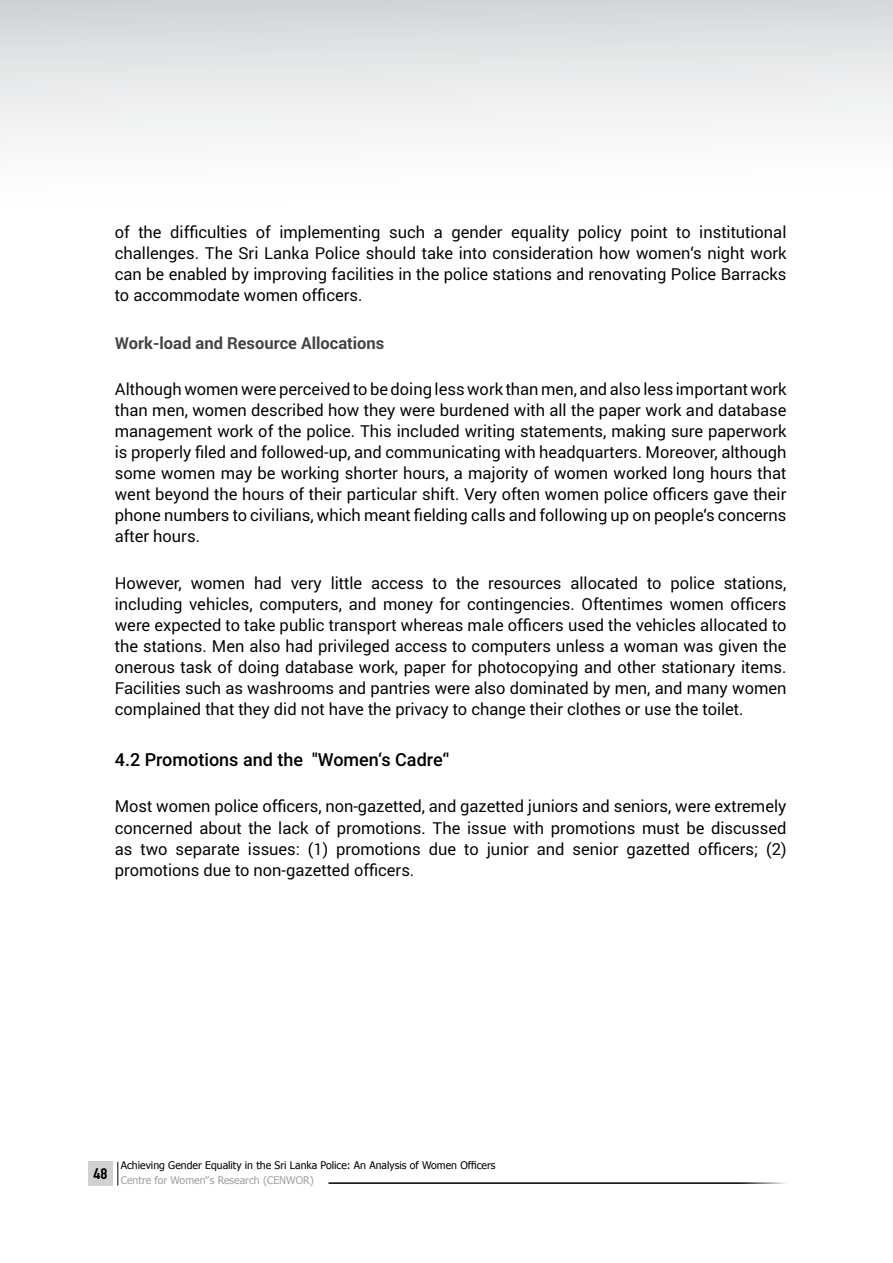
<style>
.page{position:relative;width:893px;height:1263px;background:#fff}
.page>*{position:absolute;margin:0;border:0;box-sizing:border-box;transform-origin:0 0}
.t1{font:500 18px "Roboto";color:#000}
.t2{font:16.5px/21px "Roboto";color:#000;text-align:justify}
.t3{font:700 16.5px "Roboto";color:#464245}
.t4{font:700 15px "DIN Condensed";color:#000;scale:1.25 1}
.t5{font:10.5px "Tahoma";color:#000}
.t6{font:10.5px "Tahoma";color:#9d9fa2}
</style>
<div class="page">
<svg style="left:118px;top:1162px;width:1px;height:23px"></svg>
<hr style="left:328px;top:1182px;width:465px;height:2px;background:#000">
<div style="left:88px;top:1161px;width:25px;height:25px;background:#cfd1d2"></div>
<div style="left:0;top:0;width:893px;height:318px;background:linear-gradient(to bottom,#dedfe0,#fff)"></div>
<p class="t2" style="left:115px;top:221px;width:673px">of the difficulties of implementing such a gender equality policy point to institutional challenges. The Sri Lanka Police should take into consideration how women‘s night work can be enabled by improving facilities in the police stations and renovating Police Barracks to accommodate women officers.</p>
<p class="t3" style="left:115px;top:331px;width:271px">Work-load and Resource Allocations</p>
<p class="t2" style="left:115px;top:378px;width:673px">Although women were perceived to be doing less work than men, and also less important work than men, women described how they were burdened with all the paper work and database management work of the police. This included writing statements, making sure paperwork is properly filed and followed-up, and communicating with headquarters. Moreover, although some women may be working shorter hours, a majority of women worked long hours that went beyond the hours of their particular shift. Very often women police officers gave their phone numbers to civilians, which meant fielding calls and following up on people‘s concerns after hours.</p>
<p class="t2" style="left:115px;top:572px;width:673px">However, women had very little access to the resources allocated to police stations, including vehicles, computers, and money for contingencies. Oftentimes women officers were expected to take public transport whereas male officers used the vehicles allocated to the stations. Men also had privileged access to computers unless a woman was given the onerous task of doing database work, paper for photocopying and other stationary items.<br>Facilities such as washrooms and pantries were also dominated by men, and many women complained that they did not have the privacy to change their clothes or use the toilet.</p>
<p class="t1" style="left:115px;top:747px;width:336px">4.2 Promotions and the ''Women‘s Cadre‘'</p>
<p class="t2" style="left:115px;top:795px;width:673px">Most women police officers, non-gazetted, and gazetted juniors and seniors, were extremely concerned about the lack of promotions. The issue with promotions must be discussed as two separate issues: (1) promotions due to junior and senior gazetted officers; (2) promotions due to non-gazetted officers.</p>
<p class="t4" style="left:93px;top:1165px;width:13px">48</p>
<p class="t5" style="left:121px;top:1158px;width:376px">Achieving Gender Equality in the Sri Lanka Police: An Analysis of Women Officers</p>
<p class="t6" style="left:121px;top:1173px;width:194px">Centre for Women‟s Research (CENWOR)</p>
</div>
